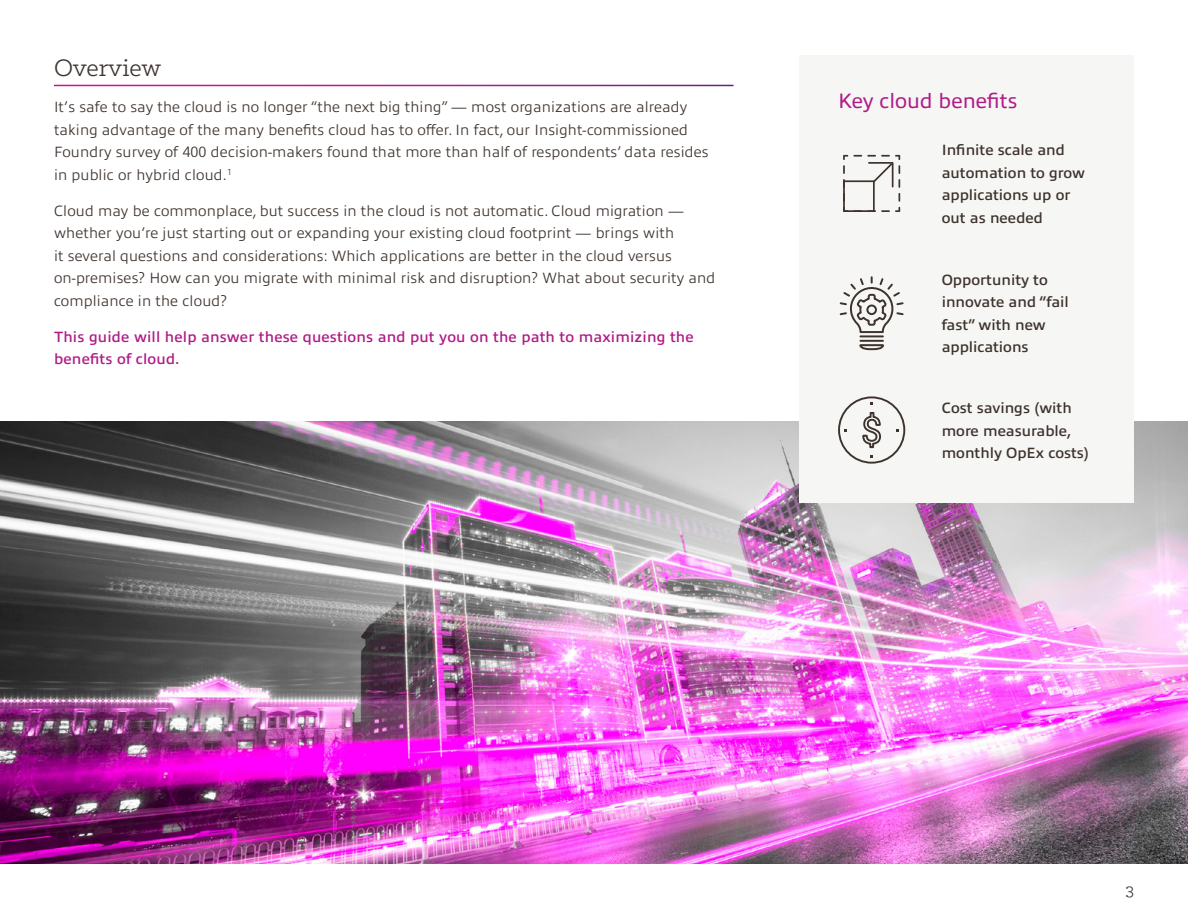
<style>
.page{position:relative;width:1188px;height:918px;background:#fff}
.page>*{position:absolute;margin:0;border:0;box-sizing:border-box;transform-origin:0 0}
.H1_RULE_-_TOC{font:27px "Klinic Slab";color:#3e332d}
.t1{font:21px "Allumi Pro";color:#b01c87}
.t2{font:18px "Klinic Slab";color:#3e332d}
.Body{font:300 15px/22.5px "Allumi Pro";letter-spacing:.01em;color:#3e332d}
.Body-2{font:600 15px/22.5px "Allumi Pro";color:#3e332d}
.Body-3{font:600 15px/22.5px "Allumi Pro";letter-spacing:.01em;color:#b01c87}
</style>
<div class="page">
<img style="left:0;top:422px;width:1188px;height:442px">
<div style="left:800px;top:56px;width:334px;height:447px;background:#f6f6f5"></div>
<svg style="left:843px;top:155px;width:57px;height:57px"></svg>
<svg style="left:862px;top:412px;width:19px;height:37px"></svg>
<div style="left:838px;top:396px;width:67px;height:68px;border:2px solid #3e332d;border-radius:50%"></div>
<svg style="left:839px;top:276px;width:65px;height:75px"></svg>
<p class="H1_RULE_-_TOC" style="left:54px;top:51px;width:109px">Overview</p>
<p class="Body" style="left:54px;top:94px;width:656px">It’s safe to say the cloud is no longer “the next big thing” — most organizations are already taking advantage of the many benefits cloud has to offer. In fact, our Insight-commissioned Foundry survey of 400 decision-makers found that more than half of respondents’ data resides in public or hybrid cloud.<sup>1</sup></p>
<p class="Body" style="left:54px;top:198px;width:663px">Cloud may be commonplace, but success in the cloud is not automatic. Cloud migration — whether you’re just starting out or expanding your existing cloud footprint — brings with<br>it several questions and considerations: Which applications are better in the cloud versus on-premises? How can you migrate with minimal risk and disruption? What about security and compliance in the cloud?</p>
<p class="Body-3" style="left:54px;top:324px;width:641px">This guide will help answer these questions and put you on the path to maximizing the benefits of cloud.</p>
<h2 class="t1" style="left:838px;top:85px;width:181px">Key cloud benefits</h2>
<p class="Body-2" style="left:942px;top:138px;width:145px">Infinite scale and automation to grow applications up or out as needed</p>
<p class="Body-2" style="left:942px;top:267px;width:129px">Opportunity to innovate and “fail fast” with new applications</p>
<p class="Body-2" style="left:942px;top:395px;width:149px">Cost savings (with more measurable, monthly OpEx costs)</p>
<p class="t2" style="left:1125px;top:878px;width:10px">3</p>
</div>
